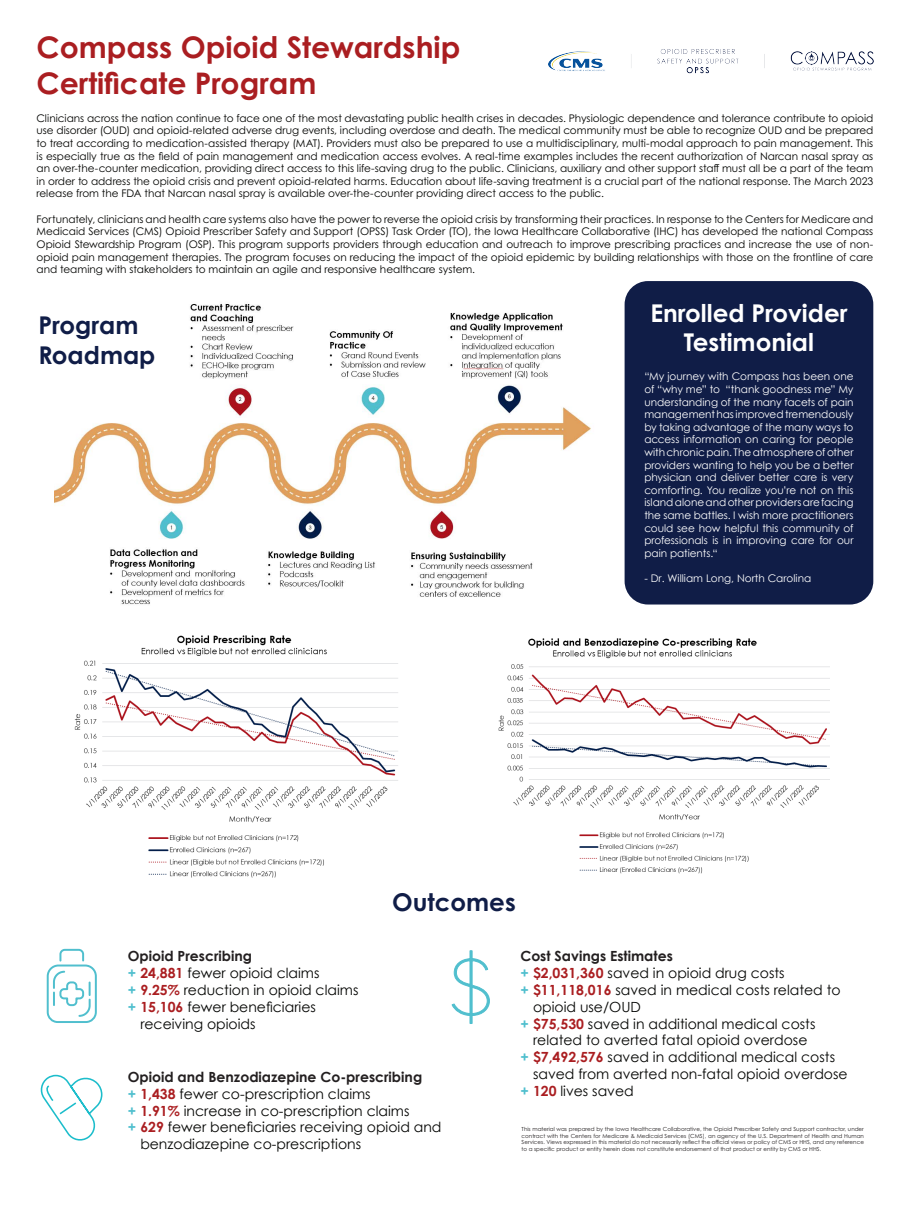
<style>
.page{position:relative;width:908px;height:1210px;background:#fff}
.page>*{position:absolute;margin:0;border:0;box-sizing:border-box;transform-origin:0 0}
.t1{font:700 29.75px "Century Gothic Pro";color:#aa1e21}
.t2{font:700 24.5px/29.4px "Century Gothic Pro";color:#fff;text-align:center}
.t3{font:700 24.5px "Century Gothic Pro";color:#101d47}
.t4{font:14px "Century Gothic";color:#040503}
.t5{font:700 14px "Century Gothic";color:#231f20}
.t6{font:10.5px/12.6px "Century Gothic Pro";color:#040503;text-align:justify}
.t7{font:10.5px/12.6px "Century Gothic";color:#fff;text-align:justify}
.t8{font:5.6px/6.7px "Century Gothic Pro";color:#231f20;text-align:justify}
.s1{font-weight:700;color:#50bfce}
.s2{font-weight:700;color:#aa1e21}
</style>
<div class="page">
<img style="left:54px;top:304px;width:537px;height:301px">
<div style="left:624px;top:281px;width:249px;height:323px;background:#101d47;border-radius:23px"></div>
<img style="left:548px;top:49px;width:325px;height:25px">
<img style="left:74px;top:635px;width:324px;height:243px">
<img style="left:498px;top:638px;width:332px;height:236px">
<svg style="left:46px;top:948px;width:51px;height:75px"></svg>
<svg style="left:40px;top:1074px;width:63px;height:67px"></svg>
<svg style="left:451px;top:950px;width:38px;height:74px"></svg>
<p class="t1" style="left:37px;top:29px;width:425px">Compass Opioid Stewardship</p>
<p class="t1" style="left:37px;top:65px;width:281px">Certificate Program</p>
<p class="t6" style="left:37px;top:112px;width:838px">Clinicians across the nation continue to face one of the most devastating public health crises in decades. Physiologic dependence and tolerance contribute to opioid use disorder (OUD) and opioid-related adverse drug events, including overdose and death. The medical community must be able to recognize OUD and be prepared to treat according to medication-assisted therapy (MAT). Providers must also be prepared to use a multidisciplinary, multi-modal approach to pain management. This is especially true as the field of pain management and medication access evolves. A real-time examples includes the recent authorization of Narcan nasal spray as an over-the-counter medication, providing direct access to this life-saving drug to the public. Clinicians, auxiliary and other support staff must all be a part of the team in order to address the opioid crisis and prevent opioid-related harms. Education about life-saving treatment is a crucial part of the national response. The March 2023 release from the FDA that Narcan nasal spray is available over-the-counter providing direct access to the public.</p>
<p class="t6" style="left:37px;top:212px;width:838px">Fortunately, clinicians and health care systems also have the power to reverse the opioid crisis by transforming their practices. In response to the Centers for Medicare and Medicaid Services (CMS) Opioid Prescriber Safety and Support (OPSS) Task Order (TO), the Iowa Healthcare Collaborative (IHC) has developed the national Compass Opioid Stewardship Program (OSP). This program supports providers through education and outreach to improve prescribing practices and increase the use of non&shy;opioid pain management therapies. The program focuses on reducing the impact of the opioid epidemic by building relationships with those on the frontline of care and teaming with stakeholders to maintain an agile and responsive healthcare system.</p>
<p class="t3" style="left:38px;top:310px;width:102px">Program</p>
<p class="t3" style="left:38px;top:340px;width:118px">Roadmap</p>
<p class="t3" style="left:392px;top:886px;width:125px">Outcomes</p>
<p class="t2" style="left:650px;top:298px;width:199px">Enrolled Provider<br>Testimonial</p>
<p class="t7" style="left:644px;top:370px;width:211px">“My journey with Compass has been one of “why me” to “thank goodness me” My understanding of the many facets of pain management has improved tremendously by taking advantage of the many ways to access information on caring for people with chronic pain. The atmosphere of other providers wanting to help you be a better physician and deliver better care is very comforting. You realize you’re not on this island alone and other providers are facing the same battles. I wish more practitioners could see how helpful this community of professionals is in improving care for our pain patients.“</p>
<p class="t7" style="left:644px;top:572px;width:168px">- Dr. William Long, North Carolina</p>
<p class="t5" style="left:128px;top:945px;width:126px">Opioid Prescribing</p>
<p class="t4" style="left:128px;top:963px;width:193px"><span class="s1">+</span> <span class="s2">24,881</span> fewer opioid claims</p>
<p class="t4" style="left:128px;top:980px;width:232px"><span class="s1">+</span> <span class="s2">9.25%</span> reduction in opioid claims</p>
<p class="t4" style="left:128px;top:997px;width:190px"><span class="s1">+</span> <span class="s2">15,106</span> fewer beneficiaries</p>
<p class="t4" style="left:140px;top:1013px;width:117px">receiving opioids</p>
<p class="t5" style="left:128px;top:1066px;width:296px">Opioid and Benzodiazepine Co-prescribing</p>
<p class="t4" style="left:128px;top:1084px;width:244px"><span class="s1">+</span> <span class="s2">1,438</span> fewer co-prescription claims</p>
<p class="t4" style="left:128px;top:1100px;width:283px"><span class="s1">+</span> <span class="s2">1.91%</span> increase in co-prescription claims</p>
<p class="t4" style="left:128px;top:1117px;width:315px"><span class="s1">+</span> <span class="s2">629</span> fewer beneficiaries receiving opioid and</p>
<p class="t4" style="left:140px;top:1134px;width:222px">benzodiazepine co-prescriptions</p>
<p class="t5" style="left:520px;top:945px;width:154px">Cost Savings Estimates</p>
<p class="t4" style="left:520px;top:963px;width:266px"><span class="s1">+</span> <span class="s2">$2,031,360</span> saved in opioid drug costs</p>
<p class="t4" style="left:520px;top:980px;width:321px"><span class="s1">+</span> <span class="s2">$11,118,016</span> saved in medical costs related to</p>
<p class="t4" style="left:533px;top:997px;width:109px">opioid use/OUD</p>
<p class="t4" style="left:520px;top:1013px;width:296px"><span class="s1">+</span> <span class="s2">$75,530</span> saved in additional medical costs</p>
<p class="t4" style="left:533px;top:1030px;width:276px">related to averted fatal opioid overdose</p>
<p class="t4" style="left:520px;top:1047px;width:316px"><span class="s1">+</span> <span class="s2">$7,492,576</span> saved in additional medical costs</p>
<p class="t4" style="left:533px;top:1064px;width:316px">saved from averted non-fatal opioid overdose</p>
<p class="t4" style="left:520px;top:1081px;width:115px"><span class="s1">+</span> <span class="s2">120</span> lives saved</p>
<p class="t8" style="left:521px;top:1125px;width:344px">This material was prepared by the Iowa Healthcare Collaborative, the Opioid Prescriber Safety and Support contractor, under contract with the Centers for Medicare &amp; Medicaid Services (CMS), an agency of the U.S. Department of Health and Human Services. Views expressed in this material do not necessarily reflect the official views or policy of CMS or HHS, and any reference to a specific product or entity herein does not constitute endorsement of that product or entity by CMS or HHS.</p>
</div>
